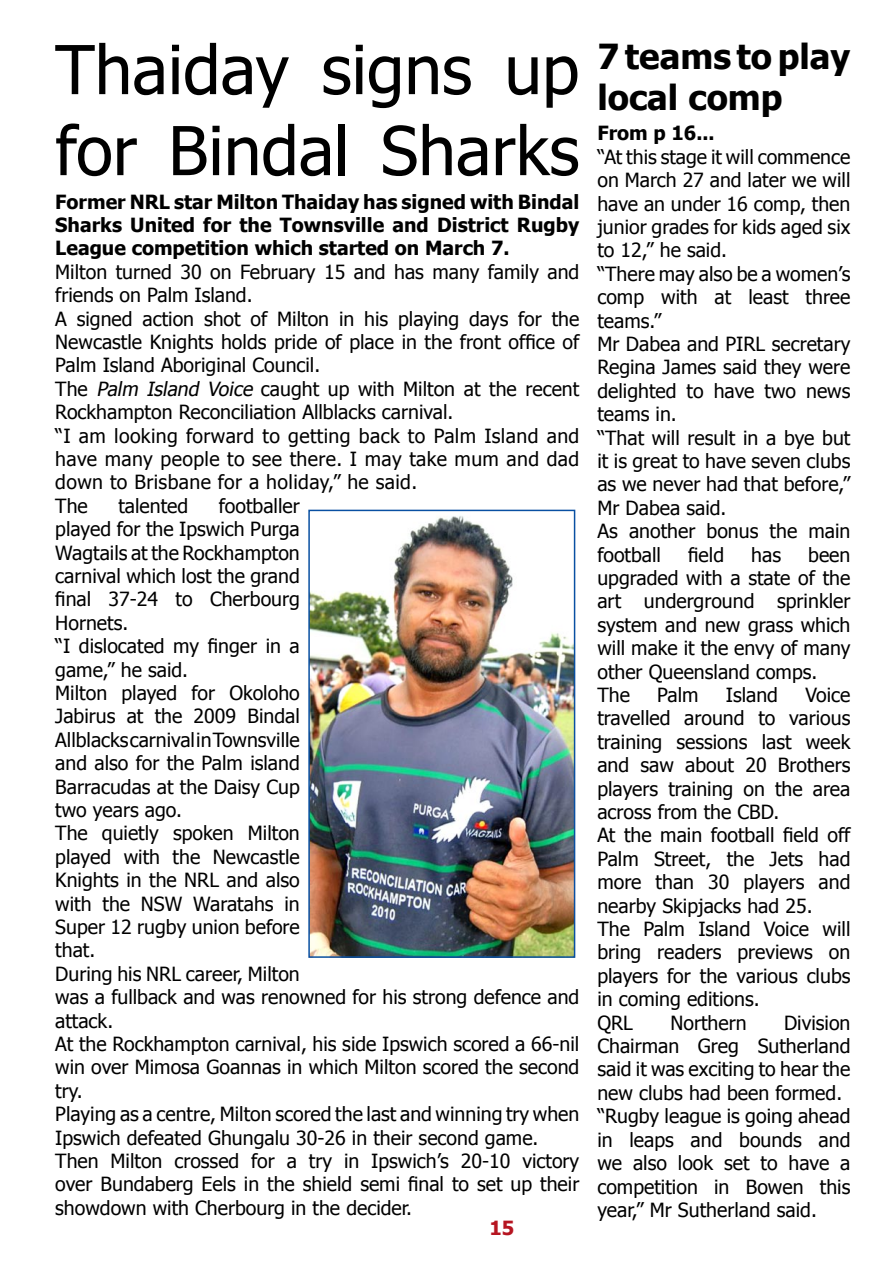
<style>
.page{position:relative;width:893px;height:1263px;background:#fff}
.page>*{position:absolute;margin:0;border:0;box-sizing:border-box;transform-origin:0 0}
.t1{font:67.5px/81px "Tahoma";color:#000}
.t2{font:700 34.5px/41.4px "Tahoma";color:#000}
.t3{font:19.5px/23.4px "Tahoma";color:#000}
.t4{font:700 19.5px/23.4px "Tahoma";color:#000;text-align:justify}
.t5{font:700 19.5px "Tahoma";color:#b61521}
.s1{font-style:italic}
</style>
<div class="page">
<img style="left:311px;top:516px;width:261px;height:439px">
<div style="left:308px;top:510px;width:267px;height:448px;border:2px solid #0950a2"></div>
<h1 class="t1" style="left:55px;top:27px;width:526px">Thaiday signs up for Bindal Sharks</h1>
<p class="t4" style="left:55px;top:189px;width:526px">Former NRL star Milton Thaiday has signed with Bindal Sharks United for the Townsville and District Rugby League competition which started on March 7.</p>
<p class="t3" style="left:55px;top:259px;width:526px">Milton turned 30 on February 15 and has many family and friends on Palm Island.<br>A signed action shot of Milton in his playing days for the Newcastle Knights holds pride of place in the front office of Palm Island Aboriginal Council.<br>The <span class="s1">Palm Island Voice</span> caught up with Milton at the recent Rockhampton Reconciliation Allblacks carnival.<br>“I am looking forward to getting back to Palm Island and have many people to see there. I may take mum and dad down to Brisbane for a holiday,” he said.<br>The</p>
<p class="t3" style="left:55px;top:493px;width:526px;text-indent:164px">footballer<br>played for the Ipswich Purga<br>Wagtails at the Rockhampton<br>carnival which lost the grand<br>final 37-24 to Cherbourg<br>Hornets.<br>“I dislocated my finger in a<br>game,” he said.<br>Milton played for Okoloho<br>Jabirus at the 2009 Bindal<br>Allblacks carnival in Townsville<br>and also for the Palm island<br>Barracudas at the Daisy Cup<br>two years ago.<br>The quietly spoken Milton<br>played with the Newcastle<br>Knights in the NRL and also<br>with the NSW Waratahs in<br>Super 12 rugby union before<br>that.<br>During his NRL career, Milton<br>was a fullback and was renowned for his strong defence and attack.<br>At the Rockhampton carnival, his side Ipswich scored a 66-nil win over Mimosa Goannas in which Milton scored the second try.<br>Playing as a centre, Milton scored the last and winning try when<br>Ipswich defeated Ghungalu 30-26 in their second game.<br>Then Milton crossed for a try in Ipswich’s 20-10 victory over Bundaberg Eels in the shield semi final to set up their showdown with Cherbourg in the decider.</p>
<p class="t3" style="left:118px;top:493px;width:71px">talented</p>
<p class="t5" style="left:490px;top:1216px;width:26px">15</p>
<h2 class="t2" style="left:597px;top:35px;width:255px">7 teams to play local comp</h2>
<p class="t4" style="left:597px;top:121px;width:119px">From p 16...</p>
<p class="t3" style="left:597px;top:144px;width:255px">“At this stage it will commence on March 27 and later we will have an under 16 comp, then junior grades for kids aged six to 12,” he said.<br>“There may also be a women’s comp with at least three teams.”<br>Mr Dabea and PIRL secretary<br>Regina James said they were delighted to have two news teams in.<br>“That will result in a bye but it is great to have seven clubs as we never had that before,”<br>Mr Dabea said.<br>As another bonus the main football</p>
<p class="t3" style="left:688px;top:542px;width:37px">field</p>
<p class="t3" style="left:751px;top:542px;width:31px">has</p>
<p class="t3" style="left:597px;top:542px;width:255px;text-indent:211px">been upgraded with a state of the art underground sprinkler system and new grass which will make it the envy of many other Queensland comps.<br>The</p>
<p class="t3" style="left:657px;top:683px;width:43px">Palm</p>
<p class="t3" style="left:726px;top:683px;width:54px">Island</p>
<p class="t3" style="left:597px;top:683px;width:255px;text-indent:208px">Voice travelled around to various training sessions last week and saw about 20 Brothers players training on the area across from the CBD.<br>At the main football field off<br>Palm Street, the Jets had more than 30 players and nearby Skipjacks had 25.<br>The Palm Island Voice will bring readers previews on players for the various clubs in coming editions.<br>QRL</p>
<p class="t3" style="left:670px;top:1010px;width:78px">Northern</p>
<p class="t3" style="left:597px;top:1010px;width:255px;text-indent:187px">Division<br>Chairman Greg Sutherland said it was exciting to hear the new clubs had been formed. “Rugby league is going ahead in leaps and bounds and we also look set to have a competition in Bowen this year,” Mr Sutherland said.</p>
</div>
